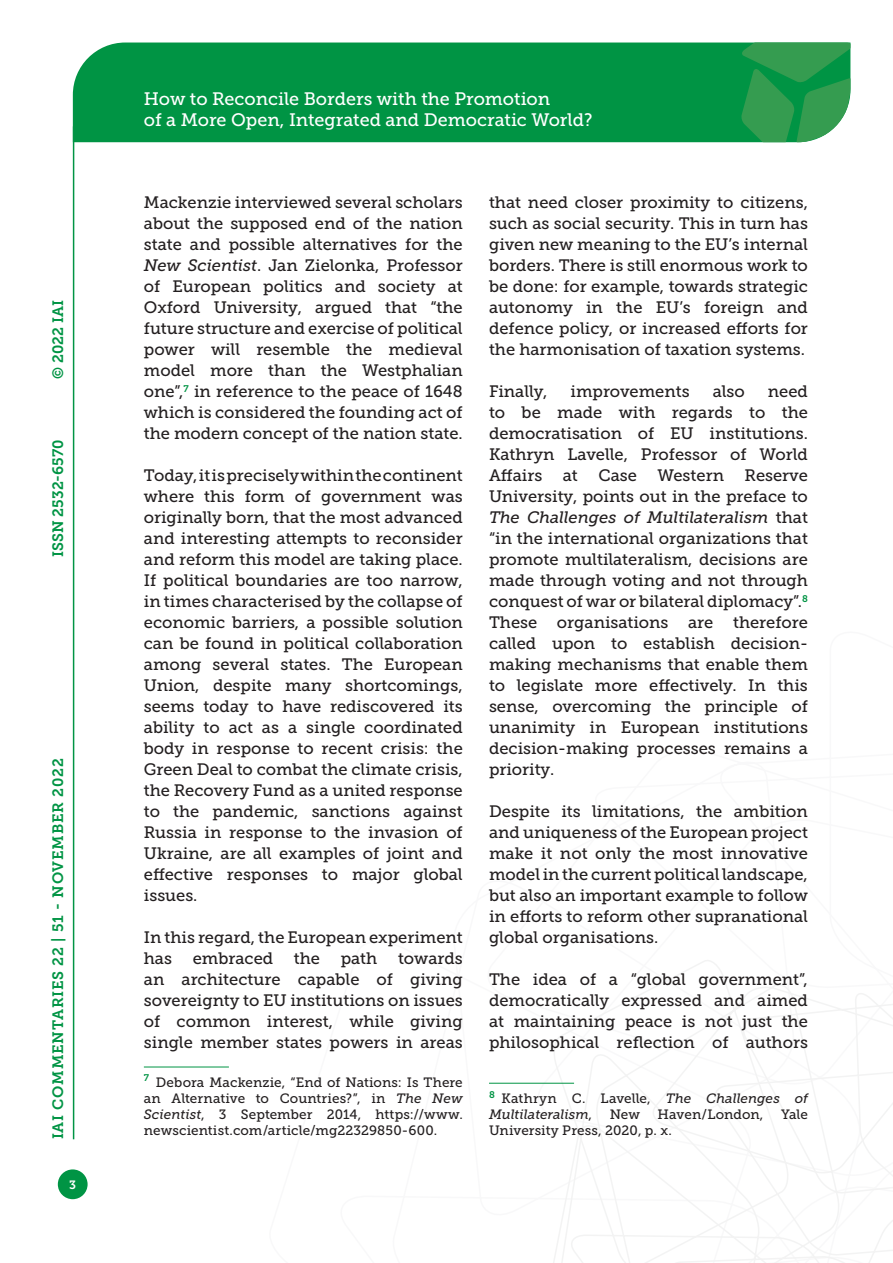
<style>
.page{position:relative;width:893px;height:1263px;background:#fff}
.page>*{position:absolute;margin:0;border:0;box-sizing:border-box;transform-origin:0 0}
.t1{font:18px/21.6px "Museo Slab 500";color:#fff}
.Testo{font:16.5px/21px "Museo Slab 500";color:#231f20;text-align:justify}
.t2{font:15px "Museo Slab 700";letter-spacing:.05em;color:#009444}
.t3{font:15px "Museo Slab 700";color:#009444}
.Nota{font:13.5px/16.2px "Museo Slab 500";letter-spacing:.005em;color:#231f20;text-align:justify}
.Nota-2{font:italic 13.5px/16.2px "Museo Slab 500";letter-spacing:-.005em;color:#231f20}
.t4{font:12px "Museo Slab 700";color:#fff}
.s1{font-style:italic}
.s2{font-style:normal}
</style>
<div class="page">
<svg style="left:531px;top:960px;width:362px;height:303px"></svg>
<div style="left:73px;top:43px;width:668px;height:99px;background:#009444"></div>
<svg style="left:741px;top:43px;width:109px;height:99px;background:#319e55"></svg>
<div style="left:58px;top:1169px;width:30px;height:30px;background:#009444;border-radius:50%"></div>
<hr style="left:73px;top:126px;width:1px;height:1013px;background:#009444">
<hr style="left:144px;top:1067px;width:85px;height:1px;background:#009444">
<hr style="left:489px;top:1083px;width:85px;height:1px;background:#009444">
<p class="t2" style="left:50px;top:379px;width:80px;rotate:-90deg">© 2022 IAI</p>
<p class="t3" style="left:50px;top:557px;width:119px;rotate:-90deg">ISSN 2532-6570</p>
<p class="t2" style="left:50px;top:1139px;width:382px;rotate:-90deg">IAI COMMENTARIES 22 | 51 - NOVEMBER 2022</p>
<p class="t4" style="left:69px;top:1178px;width:8px">3</p>
<p class="t1" style="left:144px;top:88px;width:450px">How to Reconcile Borders with the Promotion<br>of a More Open, Integrated and Democratic World?</p>
<p class="Testo" style="left:144px;top:192px;width:320px">Mackenzie interviewed several scholars about the supposed end of the nation state and possible alternatives for the <span class="s1">New Scientist</span>. Jan Zielonka, Professor of European politics and society at Oxford University, argued that “the future structure and exercise of political power will resemble the medieval model more than the Westphalian one”,<sup>7</sup> in reference to the peace of 1648 which is considered the founding act of the modern concept of the nation state.</p>
<p class="Testo" style="left:144px;top:465px;width:320px">Today, it is precisely within the continent where this form of government was originally born, that the most advanced and interesting attempts to reconsider and reform this model are taking place.<br>If political boundaries are too narrow, in times characterised by the collapse of economic barriers, a possible solution can be found in political collaboration among several states. The European Union, despite many shortcomings, seems today to have rediscovered its ability to act as a single coordinated body in response to recent crisis: the Green Deal to combat the climate crisis, the Recovery Fund as a united response to the pandemic, sanctions against Russia in response to the invasion of Ukraine, are all examples of joint and effective responses to major global issues.</p>
<p class="Testo" style="left:144px;top:927px;width:320px">In this regard, the European experiment has</p>
<p class="Testo" style="left:144px;top:948px;width:320px;text-indent:254px">towards an architecture capable of giving sovereignty to EU institutions on issues of common interest, while giving single member states powers in areas</p>
<p class="Nota" style="left:144px;top:1074px;width:320px"><sup>7</sup> Debora Mackenzie, “End of Nations: Is There an Alternative to Countries?”, in <span class="s1">The New Scientist</span>, 3 September 2014, https://www. newscientist.com/article/mg22329850-600.</p>
<p class="Testo" style="left:193px;top:948px;width:82px">embraced</p>
<p class="Testo" style="left:294px;top:948px;width:28px">the</p>
<p class="Testo" style="left:341px;top:948px;width:38px">path</p>
<p class="Testo" style="left:489px;top:192px;width:320px">that need closer proximity to citizens, such as social security. This in turn has given new meaning to the EU’s internal borders. There is still enormous work to be done: for example, towards strategic autonomy in the EU’s foreign and defence policy, or increased efforts for the harmonisation of taxation systems.</p>
<p class="Testo" style="left:489px;top:381px;width:60px">Finally,</p>
<p class="Testo" style="left:570px;top:381px;width:121px">improvements</p>
<p class="Testo" style="left:713px;top:381px;width:34px">also</p>
<p class="Testo" style="left:489px;top:381px;width:320px;text-indent:279px">need to be made with regards to the democratisation of EU institutions.<br>Kathryn Lavelle, Professor of World Affairs at Case Western Reserve University, points out in the preface to <span class="s1">The Challenges of Multilateralism</span> that “in the international organizations that promote multilateralism, decisions are made through voting and not through conquest of war or bilateral diplomacy”.<sup>8<br></sup>These organisations are therefore called upon to establish decision&shy;making mechanisms that enable them to legislate more effectively. In this sense, overcoming the principle of unanimity in European institutions decision-making processes remains a priority.</p>
<p class="Testo" style="left:489px;top:801px;width:320px">Despite its limitations, the ambition and uniqueness of the European project make it not only the most innovative model in the current political landscape, but also an important example to follow in efforts to reform other supranational global organisations.</p>
<p class="Testo" style="left:489px;top:969px;width:320px">The idea of a “global government”, democratically expressed and aimed at maintaining peace is not just the philosophical reflection of authors</p>
<p class="Nota-2" style="left:489px;top:1090px;width:320px"><sup>8</sup> <span class="s2">Kathryn C. Lavelle,</span> The Challenges of<br>Multilateralism<span class="s2">,</span></p>
<p class="Nota" style="left:610px;top:1106px;width:32px">New</p>
<p class="Nota" style="left:658px;top:1106px;width:107px">Haven/London,</p>
<p class="Nota" style="left:781px;top:1106px;width:28px">Yale</p>
<p class="Nota" style="left:489px;top:1123px;width:184px">University Press, 2020, p. x.</p>
</div>
